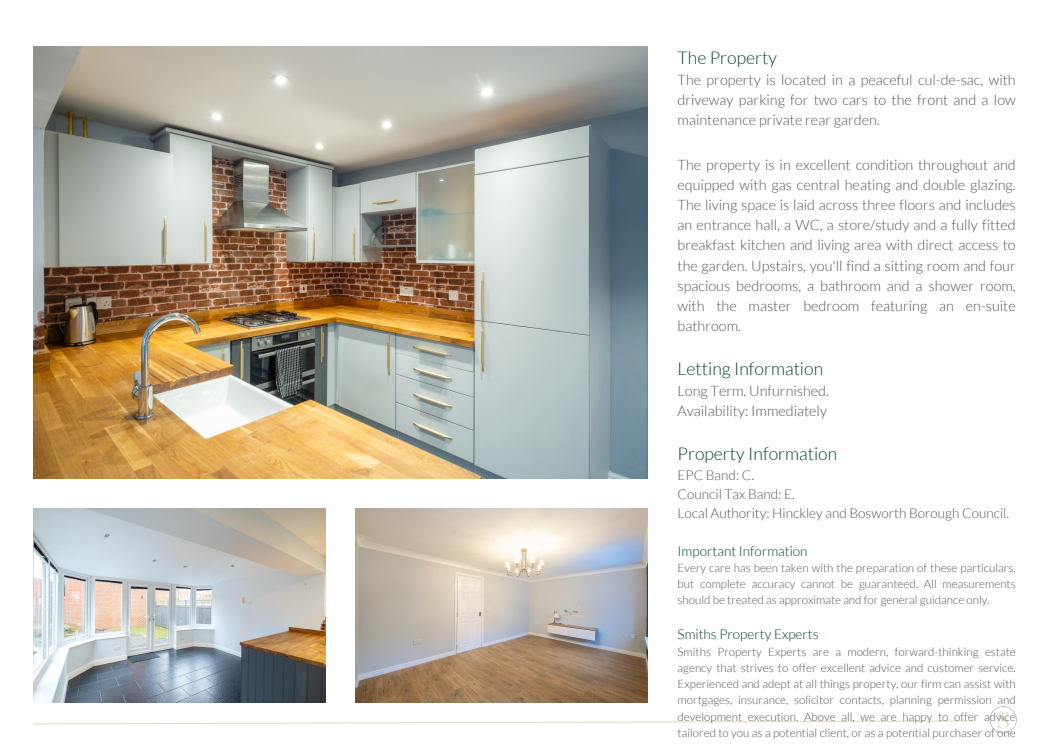
<style>
.page{position:relative;width:1053px;height:744px;background:#fff}
.page>*{position:absolute;margin:0;border:0;box-sizing:border-box;transform-origin:0 0}
.t1{font:300 17.6px "Lato";color:#004324}
.t2{font:300 14.4px/20.1px "Lato";color:#545454;text-align:justify}
.t3{font:300 13.6px/18.9px "Lato";color:#545454}
.t4{font:300 13.6px "Lato";color:#004324}
.t5{font:300 11.6px/16.2px "Lato";color:#545454;text-align:justify}
</style>
<div class="page">
<img style="left:34px;top:47px;width:613px;height:431px">
<img style="left:34px;top:509px;width:291px;height:194px">
<img style="left:355px;top:509px;width:292px;height:194px">
<svg style="left:33px;top:720px;width:940px;height:5px"></svg>
<img style="left:989px;top:706px;width:28px;height:28px">
<p class="t1" style="left:677px;top:47px;width:101px">The Property</p>
<p class="t2" style="left:677px;top:70px;width:339px">The property is located in a peaceful cul-de-sac, with driveway parking for two cars to the front and a low maintenance private rear garden.</p>
<p class="t2" style="left:677px;top:154px;width:339px">The property is in excellent condition throughout and equipped with gas central heating and double glazing.<br>The living space is laid across three floors and includes an entrance hall, a WC, a store/study and a fully fitted breakfast kitchen and living area with direct access to the garden. Upstairs, you'll find a sitting room and four spacious bedrooms, a bathroom and a shower room, with the master bedroom featuring an en-suite bathroom.</p>
<p class="t1" style="left:677px;top:357px;width:147px">Letting Information</p>
<p class="t2" style="left:677px;top:380px;width:153px">Long Term. Unfurnished.<br>Availability: Immediately</p>
<p class="t1" style="left:677px;top:442px;width:161px">Property Information</p>
<p class="t3" style="left:677px;top:465px;width:333px">EPC Band: C.<br>Council Tax Band: E.<br>Local Authority: Hinckley and Bosworth Borough Council.</p>
<p class="t4" style="left:677px;top:542px;width:131px">Important Information</p>
<p class="t5" style="left:677px;top:559px;width:339px">Every care has been taken with the preparation of these particulars, but complete accuracy cannot be guaranteed. All measurements should be treated as approximate and for general guidance only.</p>
<p class="t4" style="left:677px;top:626px;width:142px">Smiths Property Experts</p>
<p class="t5" style="left:677px;top:643px;width:339px">Smiths Property Experts are a modern, forward-thinking estate agency that strives to offer excellent advice and customer service.<br>Experienced and adept at all things property, our firm can assist with mortgages, insurance, solicitor contacts, planning permission and development execution. Above all, we are happy to offer advice tailored to you as a potential client, or as a potential purchaser of one</p>
</div>
